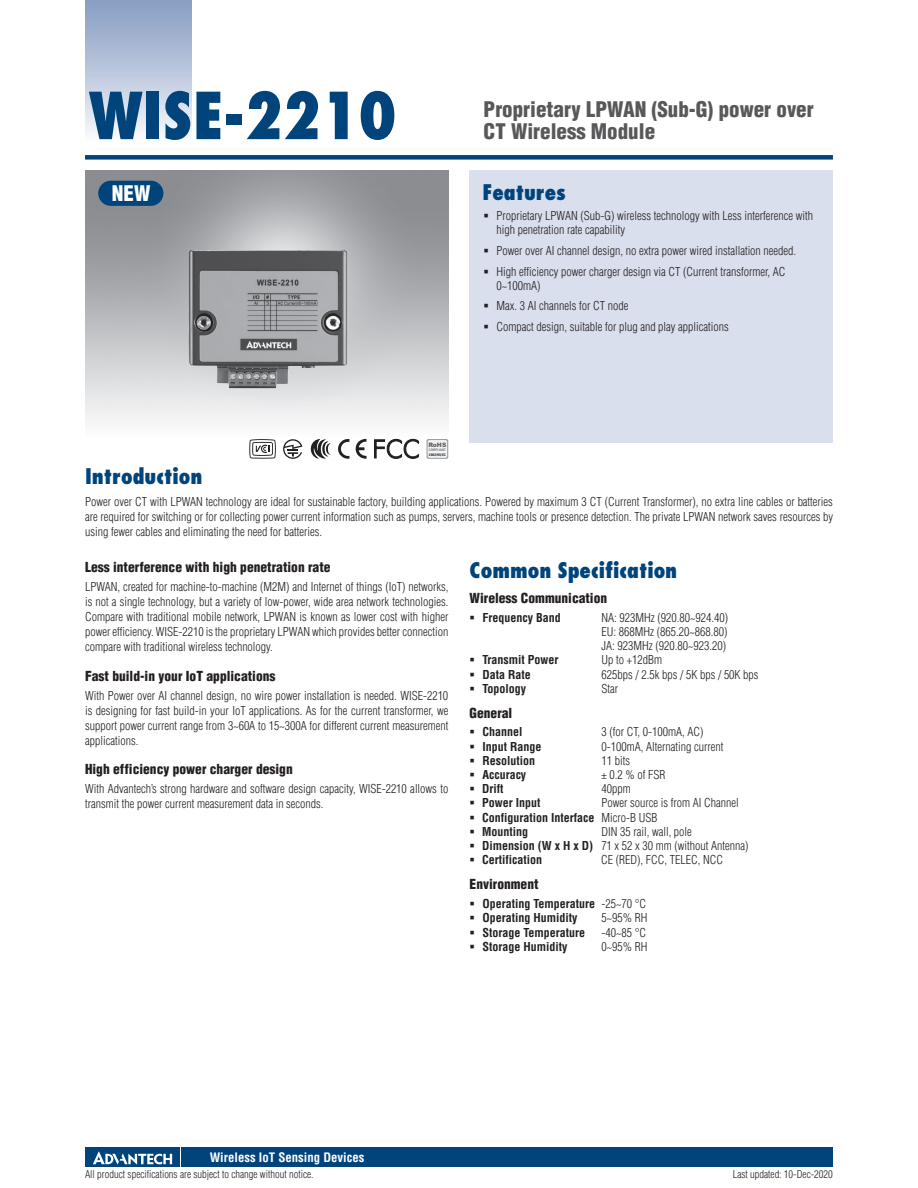
<style>
.page{position:relative;width:918px;height:1188px;background:#fff}
.page>*{position:absolute;margin:0;border:0;box-sizing:border-box;transform-origin:0 0}
.t1{font:800 condensed 63px "Futura";color:#00447b}
.t2{font:900 condensed 21px/22.5px "Helvetica";color:#57585a}
.t3{font:800 condensed 21px "Futura";color:#00447b}
.t4{font:900 condensed 21px "Helvetica";color:#fff}
.t5{font:900 condensed 13.5px "Helvetica";color:#231f20}
.t6{font:700 condensed 12.75px "Helvetica";color:#fff}
.t7{font:300 condensed 12px/15px "Helvetica";color:#231f20}
.t8{font:700 condensed 12px/14.2px "Helvetica";color:#231f20}
.t9{font:300 condensed 10.5px "Helvetica";color:#231f20}
.t10{font:900 6px "Arial";color:#636366}
.t11{font:700 condensed 3.3px "Helvetica";color:#231f20;scale:1.11 1}
.t12{font:700 condensed 3.3px "Helvetica";color:#76787b;scale:1.05 1}
.s1{font-weight:700}
.s2{font-weight:300}
</style>
<div class="page">
<div style="left:85px;top:155px;width:748px;height:5px;background:#00447b"></div>
<div style="left:85px;top:0;width:106px;height:143px;background:linear-gradient(to bottom,#849bc1,#f9fafc)"></div>
<div style="left:182px;top:1147px;width:651px;height:20px;background:#00447b"></div>
<div style="left:85px;top:1147px;width:95px;height:20px;background:#00447b"></div>
<svg style="left:93px;top:1151px;width:79px;height:14px"></svg>
<div style="left:470px;top:170px;width:363px;height:272px;background:#d9dfec"></div>
<img style="left:85px;top:170px;width:363px;height:272px">
<svg style="left:338px;top:439px;width:11px;height:20px"></svg>
<svg style="left:356px;top:439px;width:11px;height:20px"></svg>
<svg style="left:374px;top:439px;width:45px;height:20px"></svg>
<svg style="left:283px;top:439px;width:19px;height:20px"></svg>
<svg style="left:310px;top:439px;width:21px;height:20px"></svg>
<svg style="left:249px;top:439px;width:27px;height:20px"></svg>
<svg style="left:426px;top:439px;width:22px;height:20px"></svg>
<div style="left:428px;top:440px;width:19px;height:18px;background:#f2f3f4;border-radius:2px"></div>
<div style="left:98px;top:181px;width:65px;height:25px;background:#00447b;border-radius:13px"></div>
<img style="left:186px;top:251px;width:164px;height:138px">
<h1 class="t1" style="left:89px;top:76px;width:309px">WISE-2210</h1>
<h2 class="t4" style="left:112px;top:180px;width:40px">NEW</h2>
<h2 class="t2" style="left:484px;top:98px;width:332px">Proprietary LPWAN (Sub-G) power over<br>CT Wireless Module</h2>
<h2 class="t3" style="left:482px;top:179px;width:85px">Features</h2>
<p class="t7" style="left:496px;top:209px;width:318px;line-height:14.2px">Proprietary LPWAN (Sub-G) wireless technology with Less interference with high penetration rate capability</p>
<p class="t7" style="left:496px;top:240px;width:301px;line-height:20.7px">Power over AI channel design, no extra power wired installation needed.<br>High efficiency power charger design via CT (Current transformer, AC</p>
<p class="t7" style="left:496px;top:275px;width:234px;line-height:20.7px">0~100mA)<br>Max. 3 AI channels for CT node<br>Compact design, suitable for plug and play applications</p>
<p class="t10" style="left:428px;top:440px;width:20px">RoHS</p>
<p class="t12" style="left:429px;top:448px;width:18px">COMPLIANT</p>
<p class="t11" style="left:429px;top:452px;width:17px">2002/95/EC</p>
<h2 class="t3" style="left:85px;top:463px;width:119px">Introduction</h2>
<p class="t7" style="left:85px;top:494px;width:750px;text-align:justify">Power over CT with LPWAN technology are ideal for sustainable factory, building applications. Powered by maximum 3 CT (Current Transformer), no extra line cables or batteries are required for switching or for collecting power current information such as pumps, servers, machine tools or presence detection. The private LPWAN network saves resources by using fewer cables and eliminating the need for batteries.</p>
<p class="t5" style="left:85px;top:559px;width:247px">Less interference with high penetration rate</p>
<p class="t7" style="left:85px;top:579px;width:365px;text-align:justify">LPWAN, created for machine-to-machine (M2M) and Internet of things (IoT) networks, is not a single technology, but a variety of low-power, wide area network technologies.<br>Compare with traditional mobile network, LPWAN is known as lower cost with higher power efficiency. WISE-2210 is the proprietary LPWAN which provides better connection compare with traditional wireless technology.</p>
<p class="t5" style="left:85px;top:667px;width:192px">Fast build-in your IoT applications</p>
<p class="t7" style="left:85px;top:688px;width:365px;text-align:justify">With Power over AI channel design, no wire power installation is needed. WISE-2210 is designing for fast build-in your IoT applications. As for the current transformer, we support power current range from 3~60A to 15~300A for different current measurement applications.</p>
<p class="t5" style="left:85px;top:761px;width:209px">High efficiency power charger design</p>
<p class="t7" style="left:85px;top:781px;width:365px">With Advantech’s strong hardware and software design capacity, WISE-2210 allows to transmit the power current measurement data in seconds.</p>
<h2 class="t3" style="left:470px;top:557px;width:209px">Common Specification</h2>
<p class="t5" style="left:470px;top:590px;width:139px">Wireless Communication</p>
<p class="t8" style="left:482px;top:610px;width:80px">Frequency Band</p>
<p class="t7" style="left:601px;top:610px;width:128px;line-height:14.2px;text-align:justify">NA: 923MHz (920.80~924.40)<br>EU: 868MHz (865.20~868.80)<br>JA: 923MHz (920.80~923.20)</p>
<p class="t8" style="left:482px;top:653px;width:78px">Transmit Power</p>
<p class="t7" style="left:601px;top:652px;width:62px">Up to +12dBm</p>
<p class="t8" style="left:482px;top:667px;width:50px">Data Rate</p>
<p class="t7" style="left:601px;top:667px;width:159px">625bps / 2.5k bps / 5K bps / 50K bps</p>
<p class="t8" style="left:482px;top:681px;width:45px">Topology</p>
<p class="t7" style="left:601px;top:681px;width:18px">Star</p>
<p class="t5" style="left:470px;top:704px;width:44px">General</p>
<p class="t8" style="left:482px;top:725px;width:42px">Channel</p>
<p class="t7" style="left:601px;top:724px;width:104px">3 (for CT, 0-100mA, AC)</p>
<p class="t8" style="left:482px;top:739px;width:61px">Input Range</p>
<p class="t7" style="left:601px;top:739px;width:123px">0-100mA, Alternating current</p>
<p class="t8" style="left:482px;top:753px;width:54px">Resolution</p>
<p class="t7" style="left:601px;top:753px;width:30px">11 bits</p>
<p class="t8" style="left:482px;top:767px;width:45px">Accuracy</p>
<p class="t7" style="left:601px;top:767px;width:65px">± 0.2 % of FSR</p>
<p class="t8" style="left:482px;top:782px;width:23px">Drift</p>
<p class="t7" style="left:601px;top:781px;width:31px">40ppm</p>
<p class="t8" style="left:482px;top:796px;width:60px">Power Input</p>
<p class="t7" style="left:482px;top:796px;width:258px;line-height:14.2px;text-indent:119px">Power source is from AI Channel<br><span class="s1">Configuration Interface</span> Micro-B USB<br><span class="s1">Mounting</span></p>
<p class="t7" style="left:482px;top:824px;width:268px;line-height:14.2px;text-indent:119px">DIN 35 rail, wall, pole<br><span class="s1">Dimension (W x H x D)</span> 71 x 52 x 30 mm (without Antenna)<br><span class="s1">Certification</span></p>
<p class="t7" style="left:601px;top:853px;width:123px">CE (RED), FCC, TELEC, NCC</p>
<p class="t5" style="left:470px;top:876px;width:70px">Environment</p>
<p class="t8" style="left:482px;top:896px;width:165px">Operating Temperature <span class="s2">-25~70 °C<br></span>Operating Humidity</p>
<p class="t7" style="left:601px;top:910px;width:47px">5~95% RH</p>
<p class="t8" style="left:482px;top:925px;width:104px">Storage Temperature</p>
<p class="t7" style="left:601px;top:925px;width:46px">-40~85 °C</p>
<p class="t8" style="left:482px;top:939px;width:87px">Storage Humidity</p>
<p class="t7" style="left:601px;top:939px;width:47px">0~95% RH</p>
<p class="t6" style="left:210px;top:1150px;width:156px">Wireless IoT Sensing Devices</p>
<p class="t9" style="left:85px;top:1167px;width:230px">All product specifications are subject to change without notice.</p>
<p class="t9" style="left:733px;top:1167px;width:102px">Last updated: 10-Dec-2020</p>
</div>
